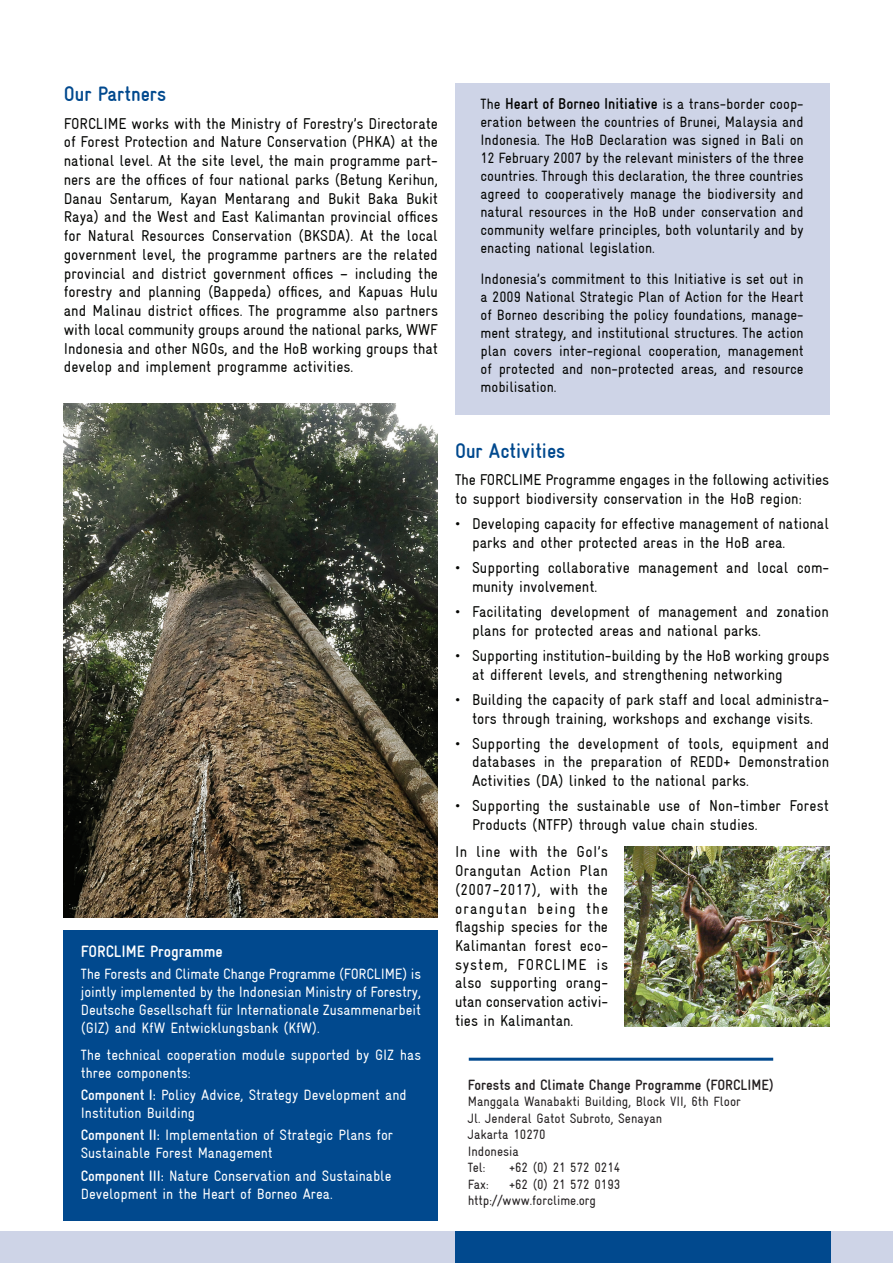
<style>
.page{position:relative;width:893px;height:1263px;background:#fff}
.page>*{position:absolute;margin:0;border:0;box-sizing:border-box;transform-origin:0 0}
.t1{font:700 condensed 21px "Gravur";color:#01498e}
.t2{font:700 condensed 16.5px "Gravur";color:#fff}
.t3{font:condensed 15.75px/18.8px "Gravur";color:#040503}
.t4{font:condensed 15px/18px "Gravur";color:#040503;text-align:justify}
.t5{font:condensed 15px/18px "Gravur";color:#fff}
.t6{font:700 condensed 15px "Gravur";color:#231f20}
.t7{font:condensed 13.5px/16.5px "Gravur";color:#231f20}
.s1{font-weight:700;font-size:15.75px}
.s2{font-weight:700}
</style>
<div class="page">
<div style="left:0;top:1231px;width:893px;height:32px;background:#ced4e7"></div>
<div style="left:455px;top:1231px;width:375px;height:32px;background:#01498e"></div>
<div style="left:64px;top:930px;width:374px;height:291px;background:#01498e"></div>
<hr style="left:469px;top:1058px;width:304px;height:3px;background:#01498e">
<div style="left:455px;top:83px;width:374px;height:331px;background:#ced4e7"></div>
<img style="left:624px;top:846px;width:205px;height:181px">
<img style="left:64px;top:403px;width:374px;height:514px">
<h1 class="t1" style="left:64px;top:83px;width:104px">Our Partners</h1>
<p class="t3" style="left:64px;top:114px;width:376px;text-align:justify">FORCLIME works with the Ministry of Forestry’s Directorate of Forest Protection and Nature Conservation (PHKA) at the national level. At the site level, the main programme part&shy;ners are the offices of four national parks (Betung Kerihun, Danau Sentarum, Kayan Mentarang and Bukit Baka Bukit Raya) and the West and East Kalimantan provincial offices for Natural Resources Conservation (BKSDA). At the local government level, the programme partners are the related provincial and district government offices – including the forestry and planning (Bappeda) offices, and Kapuas Hulu and Malinau district offices. The programme also partners with local community groups around the national parks, WWF Indonesia and other NGOs, and the HoB working groups that develop and implement programme activities.</p>
<p class="t4" style="left:480px;top:95px;width:325px">The <span class="s1">Heart of Borneo Initiative</span> is a trans-border coop&shy;eration between the countries of Brunei, Malaysia and Indonesia. The HoB Declaration was signed in Bali on 12 February 2007 by the relevant ministers of the three countries. Through this declaration, the three countries agreed to cooperatively manage the biodiversity and natural resources in the HoB under conservation and community welfare principles, both voluntarily and by enacting national legislation.</p>
<p class="t4" style="left:480px;top:270px;width:325px">Indonesia’s commitment to this Initiative is set out in a 2009 National Strategic Plan of Action for the Heart of Borneo describing the policy foundations, manage&shy;ment strategy, and institutional structures. The action plan covers inter-regional cooperation, management of protected and non-protected areas, and resource mobilisation.</p>
<p class="t2" style="left:81px;top:942px;width:144px">FORCLIME Programme</p>
<p class="t5" style="left:81px;top:965px;width:342px;text-align:justify">The Forests and Climate Change Programme (FORCLIME) is jointly implemented by the Indonesian Ministry of Forestry, Deutsche Gesellschaft für Internationale Zusammenarbeit (GIZ) and KfW Entwicklungsbank (KfW).</p>
<p class="t5" style="left:81px;top:1046px;width:342px">The technical cooperation module supported by GIZ has three components:</p>
<p class="t5" style="left:81px;top:1086px;width:327px"><span class="s2">Component I:</span> Policy Advice, Strategy Development and<br>Institution Building</p>
<p class="t5" style="left:81px;top:1126px;width:314px"><span class="s2">Component II:</span> Implementation of Strategic Plans for<br>Sustainable Forest Management</p>
<p class="t5" style="left:81px;top:1166px;width:312px"><span class="s2">Component III:</span> Nature Conservation and Sustainable<br>Development in the Heart of Borneo Area.</p>
<h1 class="t1" style="left:455px;top:439px;width:112px">Our Activities</h1>
<p class="t3" style="left:455px;top:471px;width:376px">The FORCLIME Programme engages in the following activities to support biodiversity conservation in the HoB region:</p>
<p class="t3" style="left:472px;top:514px;width:359px;text-indent:-17px">• Developing capacity for effective management of national parks and other protected areas in the HoB area.</p>
<p class="t3" style="left:472px;top:558px;width:359px;text-indent:-17px">• Supporting collaborative management and local com&shy;munity involvement.</p>
<p class="t3" style="left:472px;top:602px;width:358px;text-indent:-17px">• Facilitating development of management and zonation plans for protected areas and national parks.</p>
<p class="t3" style="left:472px;top:646px;width:359px;text-indent:-17px">• Supporting institution-building by the HoB working groups at different levels, and strengthening networking</p>
<p class="t3" style="left:455px;top:690px;width:376px;text-align:center">• Building the capacity of park staff and local administra&shy;tors through training, workshops and exchange visits.</p>
<p class="t3" style="left:472px;top:734px;width:359px;text-align:justify;text-indent:-17px">• Supporting the development of tools, equipment and databases in the preparation of REDD+ Demonstration Activities (DA) linked to the national parks.</p>
<p class="t3" style="left:472px;top:796px;width:358px;text-indent:-17px">• Supporting the sustainable use of Non-timber Forest<br>Products (NTFP) through value chain studies.</p>
<p class="t3" style="left:455px;top:842px;width:155px;text-align:justify">In line with the GoI’s Orangutan Action Plan (2007-2017), with the orangutan being the flagship species for the Kalimantan forest eco&shy;system, FORCLIME is also supporting orang&shy;utan conservation activi&shy;ties in Kalimantan.</p>
<p class="t6" style="left:468px;top:1076px;width:307px">Forests and Climate Change Programme (FORCLIME)</p>
<p class="t7" style="left:468px;top:1093px;width:275px">Manggala Wanabakti Building, Block VII, 6th Floor<br>Jl. Jenderal Gatot Subroto, Senayan<br>Jakarta 10270<br>Indonesia<br>Tel:</p>
<p class="t7" style="left:509px;top:1159px;width:113px">+62 (0) 21 572 0214</p>
<p class="t7" style="left:468px;top:1176px;width:154px;text-indent:41px">+62 (0) 21 572 0193 http://www.forclime.org</p>
<p class="t7" style="left:468px;top:1176px;width:22px">Fax:</p>
</div>
